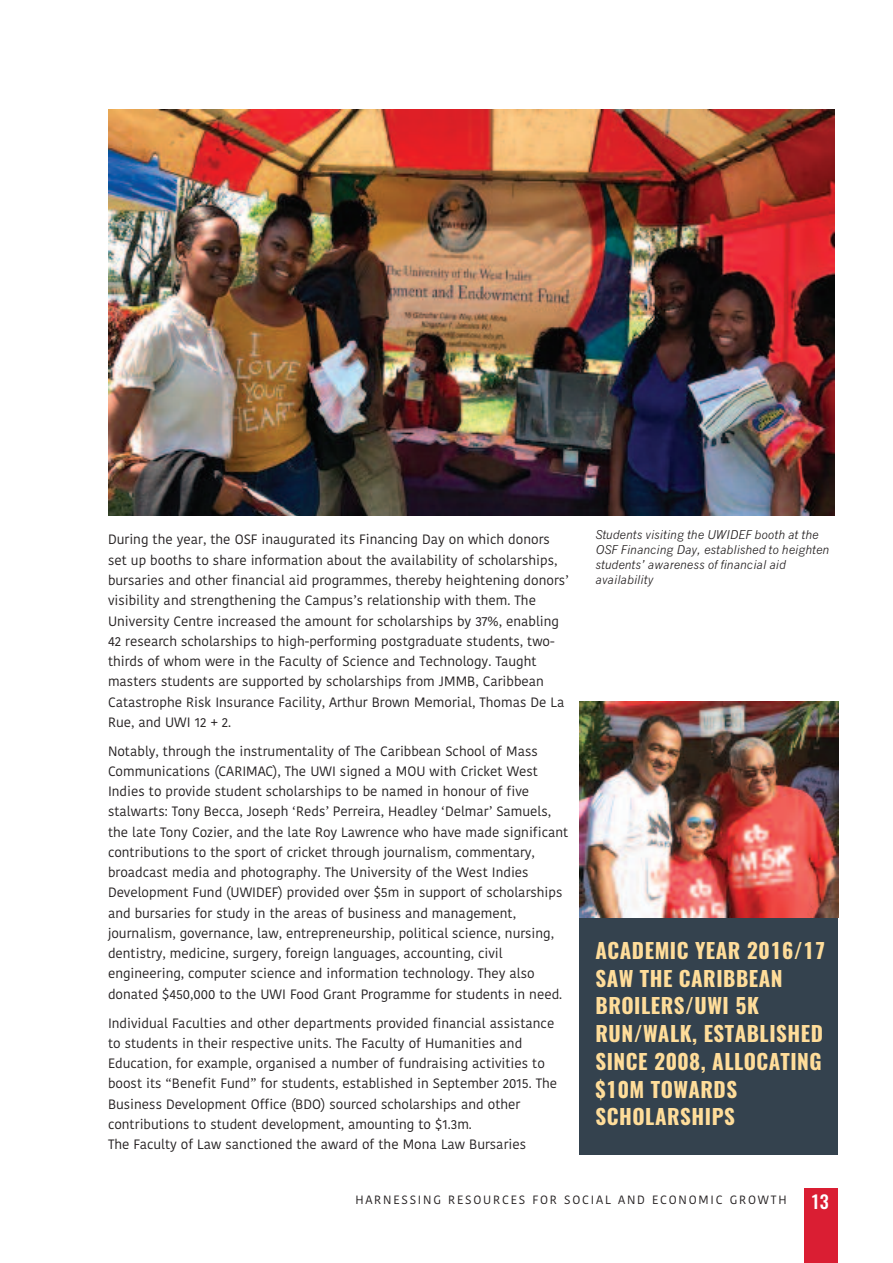
<style>
.page{position:relative;width:893px;height:1263px;background:#fff}
.page>*{position:absolute;margin:0;border:0;box-sizing:border-box;transform-origin:0 0}
.t1{font:700 21px/27.8px "Oswald";letter-spacing:.025em;color:#ffdd9a}
.t2{font:500 18px "Oswald";color:#fff}
.t3{font:13.5px/20.2px "Kohinoor Telugu";color:#231f20}
.t4{font:italic 12px/15px "News Gothic";color:#231f20}
.t5{font:12px "Kohinoor Telugu";letter-spacing:.15em;color:#231f20}
</style>
<div class="page">
<div style="left:804px;top:1188px;width:34px;height:75px;background:#da1e33"></div>
<img style="left:109px;top:110px;width:725px;height:406px">
<div style="left:580px;top:702px;width:258px;height:453px;background:#34424e"></div>
<img style="left:580px;top:702px;width:258px;height:216px">
<p class="t3" style="left:108px;top:530px;width:462px">During the year, the OSF inaugurated its Financing Day on which donors set up booths to share information about the availability of scholarships, bursaries and other financial aid programmes, thereby heightening donors’ visibility and strengthening the Campus’s relationship with them. The University Centre increased the amount for scholarships by 37%, enabling 42 research scholarships to high-performing postgraduate students, two&shy;thirds of whom were in the Faculty of Science and Technology. Taught masters students are supported by scholarships from JMMB, Caribbean Catastrophe Risk Insurance Facility, Arthur Brown Memorial, Thomas De La Rue, and UWI 12 + 2.</p>
<p class="t3" style="left:108px;top:742px;width:462px">Notably, through the instrumentality of The Caribbean School of Mass Communications (CARIMAC), The UWI signed a MOU with Cricket West Indies to provide student scholarships to be named in honour of five stalwarts: Tony Becca, Joseph ‘Reds’ Perreira, Headley ‘Delmar’ Samuels, the late Tony Cozier, and the late Roy Lawrence who have made significant contributions to the sport of cricket through journalism, commentary, broadcast media and photography. The University of the West Indies Development Fund (UWIDEF) provided over $5m in support of scholarships and bursaries for study in the areas of business and management, journalism, governance, law, entrepreneurship, political science, nursing, dentistry, medicine, surgery, foreign languages, accounting, civil engineering, computer science and information technology. They also donated $450,000 to the UWI Food Grant Programme for students in need.</p>
<p class="t3" style="left:108px;top:1014px;width:451px">Individual Faculties and other departments provided financial assistance to students in their respective units. The Faculty of Humanities and Education, for example, organised a number of fundraising activities to boost its “Benefit Fund” for students, established in September 2015. The Business Development Office (BDO) sourced scholarships and other contributions to student development, amounting to $1.3m.<br>The Faculty of Law sanctioned the award of the Mona Law Bursaries</p>
<p class="t4" style="left:595px;top:527px;width:235px">Students visiting the UWIDEF booth at the OSF Financing Day, established to heighten students’ awareness of financial aid availability</p>
<h1 class="t1" style="left:595px;top:938px;width:231px">ACADEMIC YEAR 2016/17<br>SAW THE CARIBBEAN<br>BROILERS/UWI 5K<br>RUN/WALK, ESTABLISHED<br>SINCE 2008, ALLOCATING $10M TOWARDS<br>SCHOLARSHIPS</h1>
<p class="t5" style="left:355px;top:1195px;width:433px">HARNESSING RESOURCES FOR SOCIAL AND ECONOMIC GROWTH</p>
<h2 class="t2" style="left:811px;top:1192px;width:19px">13</h2>
</div>
